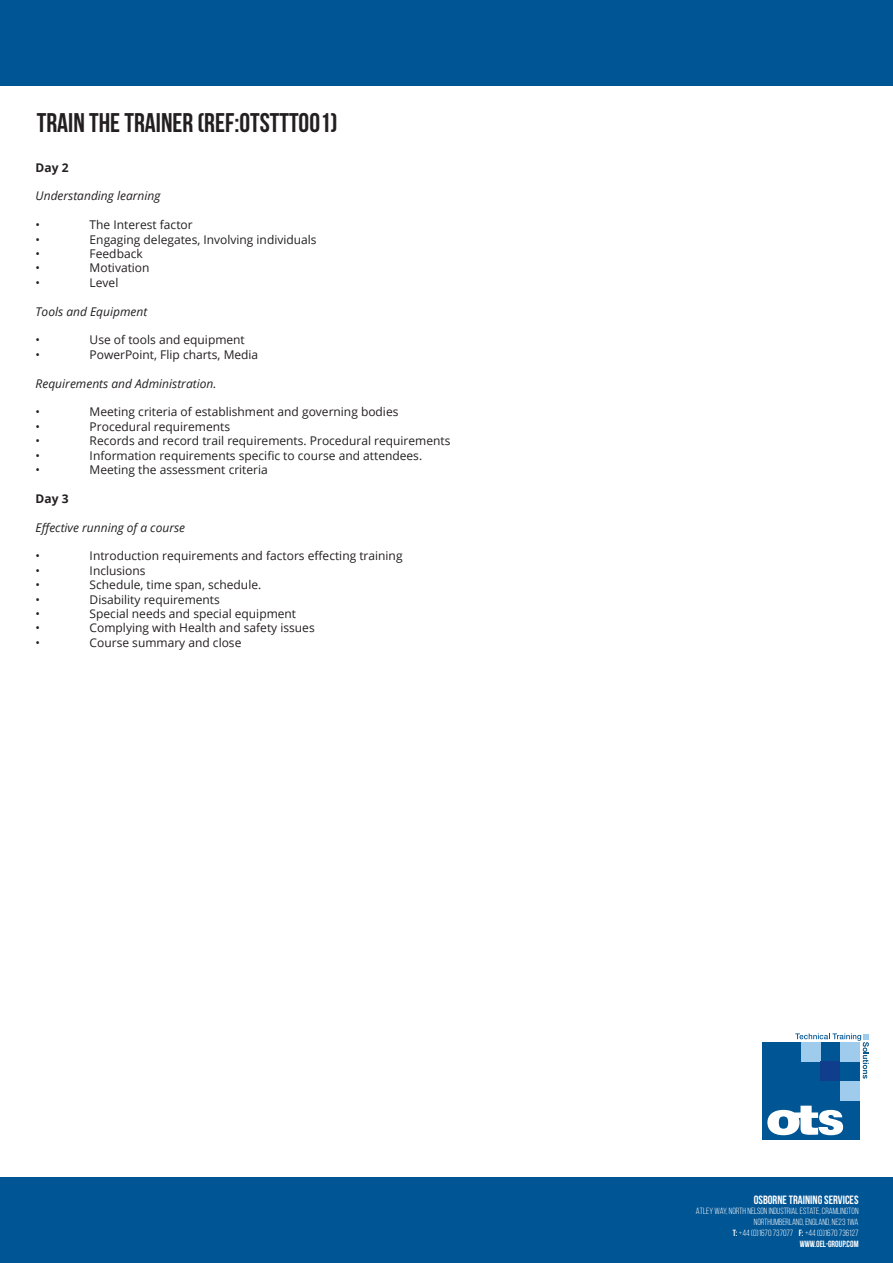
<style>
.page{position:relative;width:893px;height:1263px;background:#fff}
.page>*{position:absolute;margin:0;border:0;box-sizing:border-box;transform-origin:0 0}
.t1{font:700 27px "Bebas Neue";color:#231f20}
.t2{font:12px "Open Sans";color:#231f20}
.t3{font:italic 12px "Open Sans";color:#231f20}
.t4{font:700 12px "Bebas Neue";color:#fff}
.t5{font:700 12px "Open Sans";color:#231f20}
.t6{font:9px "Bebas Neue";color:#fff}
.t7{font:700 9px "Bebas Neue";color:#fff}
.s1{font-weight:700}
</style>
<div class="page">
<div style="left:0;top:1178px;width:893px;height:85px;background:#005595"></div>
<div style="left:0;top:0;width:893px;height:85px;background:#005595"></div>
<div style="left:762px;top:1042px;width:98px;height:98px;background:#005595"></div>
<div style="left:821px;top:1061px;width:19px;height:20px;background:#103d8c"></div>
<div style="left:840px;top:1081px;width:20px;height:20px;background:#9fcbec"></div>
<svg style="left:767px;top:1106px;width:76px;height:29px"></svg>
<svg style="left:795px;top:1033px;width:74px;height:46px"></svg>
<p class="t1" style="left:37px;top:108px;width:302px">TRAIN THE TRAINER (REF:OTSTTT001)</p>
<p class="t5" style="left:36px;top:159px;width:34px">Day 2</p>
<p class="t3" style="left:36px;top:188px;width:126px">Understanding learning</p>
<p class="t2" style="left:36px;top:217px;width:6px">•</p>
<p class="t2" style="left:90px;top:217px;width:105px">The Interest factor</p>
<p class="t2" style="left:36px;top:231px;width:6px">•</p>
<p class="t2" style="left:90px;top:231px;width:228px">Engaging delegates, Involving individuals</p>
<p class="t2" style="left:36px;top:245px;width:6px">•</p>
<p class="t2" style="left:90px;top:245px;width:55px">Feedback</p>
<p class="t2" style="left:36px;top:260px;width:6px">•</p>
<p class="t2" style="left:90px;top:260px;width:61px">Motivation</p>
<p class="t2" style="left:36px;top:274px;width:6px">•</p>
<p class="t2" style="left:90px;top:274px;width:30px">Level</p>
<p class="t3" style="left:36px;top:303px;width:113px">Tools and Equipment</p>
<p class="t2" style="left:36px;top:332px;width:6px">•</p>
<p class="t2" style="left:90px;top:332px;width:157px">Use of tools and equipment</p>
<p class="t2" style="left:36px;top:346px;width:6px">•</p>
<p class="t2" style="left:90px;top:346px;width:170px">PowerPoint, Flip charts, Media</p>
<p class="t3" style="left:36px;top:375px;width:182px">Requirements and Administration.</p>
<p class="t2" style="left:36px;top:404px;width:6px">•</p>
<p class="t2" style="left:90px;top:404px;width:310px">Meeting criteria of establishment and governing bodies</p>
<p class="t2" style="left:36px;top:418px;width:6px">•</p>
<p class="t2" style="left:90px;top:418px;width:142px">Procedural requirements</p>
<p class="t2" style="left:36px;top:433px;width:6px">•</p>
<p class="t2" style="left:90px;top:433px;width:362px">Records and record trail requirements. Procedural requirements</p>
<p class="t2" style="left:36px;top:447px;width:6px">•</p>
<p class="t2" style="left:90px;top:447px;width:334px">Information requirements specific to course and attendees.</p>
<p class="t2" style="left:36px;top:461px;width:6px">•</p>
<p class="t2" style="left:90px;top:461px;width:180px">Meeting the assessment criteria</p>
<p class="t5" style="left:36px;top:490px;width:34px">Day 3</p>
<p class="t3" style="left:36px;top:519px;width:151px">Effective running of a course</p>
<p class="t2" style="left:36px;top:548px;width:6px">•</p>
<p class="t2" style="left:90px;top:548px;width:314px">Introduction requirements and factors effecting training</p>
<p class="t2" style="left:36px;top:562px;width:6px">•</p>
<p class="t2" style="left:90px;top:562px;width:57px">Inclusions</p>
<p class="t2" style="left:36px;top:577px;width:6px">•</p>
<p class="t2" style="left:90px;top:577px;width:173px">Schedule, time span, schedule.</p>
<p class="t2" style="left:36px;top:591px;width:6px">•</p>
<p class="t2" style="left:90px;top:591px;width:132px">Disability requirements</p>
<p class="t2" style="left:36px;top:605px;width:6px">•</p>
<p class="t2" style="left:90px;top:605px;width:208px">Special needs and special equipment</p>
<p class="t2" style="left:36px;top:620px;width:6px">•</p>
<p class="t2" style="left:90px;top:620px;width:227px">Complying with Health and safety issues</p>
<p class="t2" style="left:36px;top:634px;width:6px">•</p>
<p class="t2" style="left:90px;top:634px;width:153px">Course summary and close</p>
<p class="t4" style="left:754px;top:1193px;width:106px">OSBORNE TRAINING SERVICES</p>
<p class="t6" style="left:696px;top:1206px;width:164px">ATLEY WAY, NORTH NELSON INDUSTRIAL ESTATE, CRAMLINGTON</p>
<p class="t6" style="left:754px;top:1217px;width:106px">NORTHUMBERLAND, ENGLAND, NE23 1WA</p>
<p class="t6" style="left:733px;top:1228px;width:127px"><span class="s1">T:</span> +44 (0)1670 737077 <span class="s1">F:</span> +44 (0)1670 736127</p>
<p class="t7" style="left:800px;top:1239px;width:60px">WWW.OEL-GROUP.COM</p>
</div>
